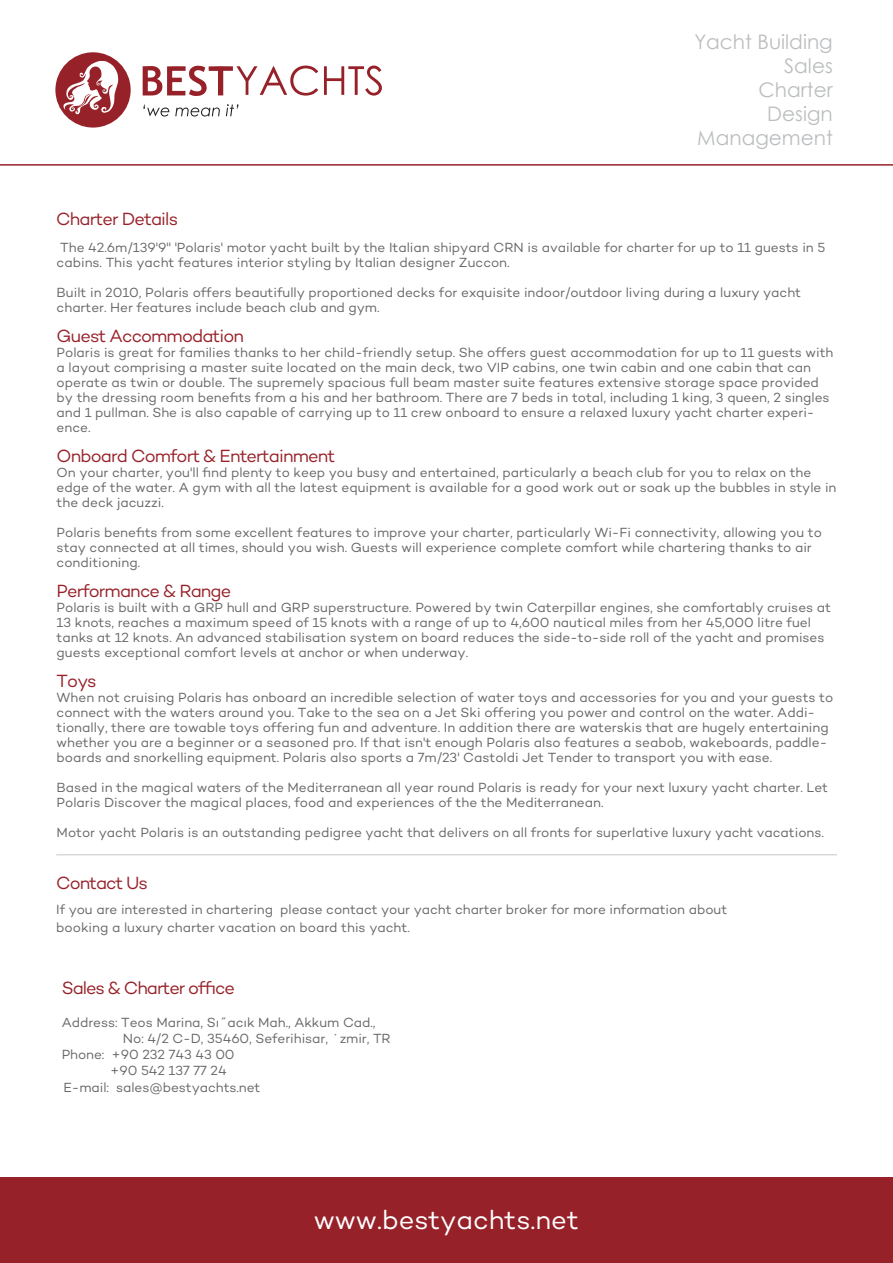
<style>
.page{position:relative;width:893px;height:1263px;background:#fff}
.page>*{position:absolute;margin:0;border:0;box-sizing:border-box;transform-origin:0 0}
.t1{font:27px "Campton";color:#fff}
.t2{font:20.1px/24.2px "Century Gothic";color:#bbbdbf;text-align:right}
.t3{font:18px "Campton";letter-spacing:-.05em;color:#972129}
.t4{font:13.5px/15px "Campton";color:#666}
</style>
<div class="page">
<div style="left:0;top:1177px;width:893px;height:86px;background:#972129"></div>
<div style="left:55px;top:52px;width:76px;height:76px;background:#972129;border-radius:50%"></div>
<svg style="left:63px;top:61px;width:55px;height:53px"></svg>
<svg style="left:324px;top:66px;width:58px;height:30px"></svg>
<svg style="left:143px;top:66px;width:175px;height:30px"></svg>
<svg style="left:143px;top:104px;width:26px;height:12px"></svg>
<svg style="left:175px;top:108px;width:45px;height:8px"></svg>
<svg style="left:226px;top:104px;width:12px;height:12px"></svg>
<hr style="left:0;top:164px;width:893px;height:2px;background:#972129">
<svg style="left:56px;top:854px;width:781px;height:1px"></svg>
<h2 class="t2" style="left:694px;top:29px;width:140px">Yacht Building<br>Sales<br>Charter<br>Design<br>Management</h2>
<h3 class="t3" style="left:56px;top:208px;width:123px">Charter Details</h3>
<p class="t4" style="left:57px;top:240px;width:770px">The 42.6m/139'9" 'Polaris' motor yacht built by the Italian shipyard CRN is available for charter for up to 11 guests in 5 cabins. This yacht features interior styling by Italian designer Zuccon.</p>
<p class="t4" style="left:57px;top:285px;width:746px">Built in 2010, Polaris offers beautifully proportioned decks for exquisite indoor/outdoor living during a luxury yacht charter. Her features include beach club and gym.</p>
<h3 class="t3" style="left:57px;top:325px;width:189px">Guest Accommodation</h3>
<p class="t4" style="left:57px;top:345px;width:778px">Polaris is great for families thanks to her child-friendly setup. She offers guest accommodation for up to 11 guests with a layout comprising a master suite located on the main deck, two VIP cabins, one twin cabin and one cabin that can operate as twin or double. The supremely spacious full beam master suite features extensive storage space provided by the dressing room benefits from a his and her bathroom. There are 7 beds in total, including 1 king, 3 queen, 2 singles and 1 pullman. She is also capable of carrying up to 11 crew onboard to ensure a relaxed luxury yacht charter experi&shy;ence.</p>
<h3 class="t3" style="left:57px;top:445px;width:280px">Onboard Comfort &amp; Entertainment</h3>
<p class="t4" style="left:57px;top:465px;width:781px">On your charter, you'll find plenty to keep you busy and entertained, particularly a beach club for you to relax on the edge of the water. A gym with all the latest equipment is available for a good work out or soak up the bubbles in style in the deck jacuzzi.</p>
<p class="t4" style="left:57px;top:525px;width:767px">Polaris benefits from some excellent features to improve your charter, particularly Wi-Fi connectivity, allowing you to stay connected at all times, should you wish. Guests will experience complete comfort while chartering thanks to air conditioning.</p>
<h3 class="t3" style="left:57px;top:580px;width:176px">Performance &amp; Range</h3>
<p class="t4" style="left:57px;top:600px;width:776px">Polaris is built with a GRP hull and GRP superstructure. Powered by twin Caterpillar engines, she comfortably cruises at 13 knots, reaches a maximum speed of 15 knots with a range of up to 4,600 nautical miles from her 45,000 litre fuel tanks at 12 knots. An advanced stabilisation system on board reduces the side-to-side roll of the yacht and promises guests exceptional comfort levels at anchor or when underway.</p>
<h3 class="t3" style="left:57px;top:670px;width:42px">Toys</h3>
<p class="t4" style="left:57px;top:690px;width:778px">When not cruising Polaris has onboard an incredible selection of water toys and accessories for you and your guests to connect with the waters around you. Take to the sea on a Jet Ski offering you power and control on the water. Addi&shy;tionally, there are towable toys offering fun and adventure. In addition there are waterskis that are hugely entertaining whether you are a beginner or a seasoned pro. If that isn't enough Polaris also features a seabob, wakeboards, paddle&shy;boards and snorkelling equipment. Polaris also sports a 7m/23' Castoldi Jet Tender to transport you with ease.</p>
<p class="t4" style="left:57px;top:780px;width:773px">Based in the magical waters of the Mediterranean all year round Polaris is ready for your next luxury yacht charter. Let<br>Polaris Discover the magical places, food and experiences of the the Mediterranean.</p>
<p class="t4" style="left:57px;top:825px;width:769px">Motor yacht Polaris is an outstanding pedigree yacht that delivers on all fronts for superlative luxury yacht vacations.</p>
<h3 class="t3" style="left:56px;top:872px;width:93px">Contact Us</h3>
<p class="t4" style="left:56px;top:900px;width:672px;line-height:18px">If you are interested in chartering please contact your yacht charter broker for more information about booking a luxury charter vacation on board this yacht.</p>
<h3 class="t3" style="left:62px;top:977px;width:175px">Sales &amp; Charter office</h3>
<p class="t4" style="left:62px;top:1014px;width:315px">Address: Teos Marina, Sı˝acık Mah., Akkum Cad.,</p>
<p class="t4" style="left:123px;top:1031px;width:269px">No: 4/2 C-D, 35460, Seferihisar, ˙zmir, TR</p>
<p class="t4" style="left:62px;top:1047px;width:174px">Phone: +90 232 743 43 00</p>
<p class="t4" style="left:110px;top:1063px;width:118px">+90 542 137 77 24</p>
<p class="t4" style="left:63px;top:1079px;width:199px">E-mail: sales@bestyachts.net</p>
<h1 class="t1" style="left:314px;top:1203px;width:266px">www.bestyachts.net</h1>
</div>
